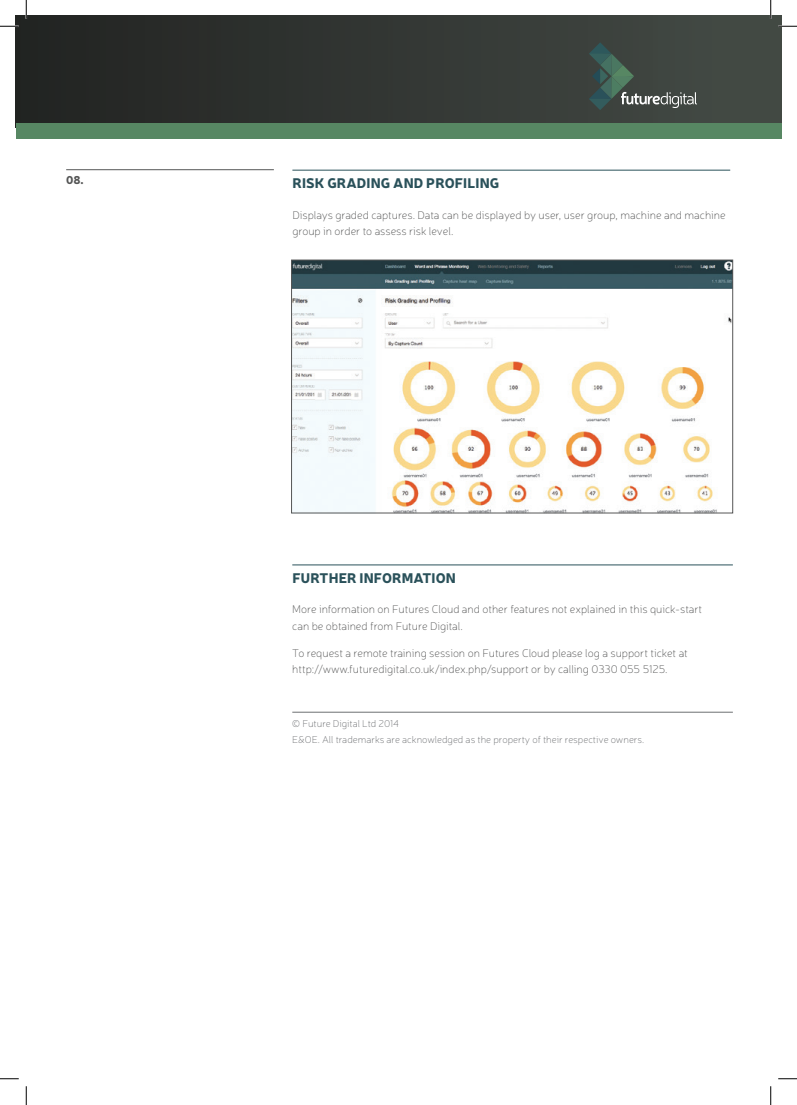
<style>
.page{position:relative;width:797px;height:1105px;background:#fff}
.page>*{position:absolute;margin:0;border:0;box-sizing:border-box;transform-origin:0 0}
.t1{font:900 13.75px "Neris";letter-spacing:.01em;color:#2a515a}
.t2{font:100 11.25px/16.2px "Neris";color:#555656}
.t3{font:900 11.25px "Neris";color:#555656}
.t4{font:100 10px/16.2px "Neris";color:#6d6f72}
</style>
<div class="page">
<div style="left:16px;top:16px;width:765px;height:112px;background:linear-gradient(to right,#222322,#444b46)"></div>
<div style="left:16px;top:123px;width:765px;height:16px;background:#578763"></div>
<svg style="left:589px;top:42px;width:108px;height:68px;background:#47544e"></svg>
<hr style="left:292px;top:565px;width:441px;height:1px;background:#2a515a">
<hr style="left:292px;top:712px;width:441px;height:1px;background:#6d6f72">
<hr style="left:66px;top:169px;width:208px;height:1px;background:#555656">
<hr style="left:292px;top:170px;width:438px;height:1px;background:#2a515a">
<img style="left:293px;top:262px;width:437px;height:249px">
<div style="left:291px;top:260px;width:441px;height:253px;border:1px solid #555656"></div>
<svg style="left:0;top:25px;width:19px;height:2px"></svg>
<svg style="left:778px;top:25px;width:19px;height:2px"></svg>
<svg style="left:0;top:1078px;width:19px;height:1px"></svg>
<svg style="left:778px;top:1078px;width:19px;height:1px"></svg>
<svg style="left:25px;top:0;width:2px;height:19px"></svg>
<svg style="left:25px;top:1086px;width:2px;height:19px"></svg>
<svg style="left:770px;top:0;width:1px;height:19px"></svg>
<svg style="left:770px;top:1086px;width:1px;height:19px"></svg>
<p class="t3" style="left:66px;top:172px;width:19px">08.</p>
<p class="t1" style="left:292px;top:173px;width:208px">RISK GRADING AND PROFILING</p>
<p class="t2" style="left:292px;top:206px;width:435px">Displays graded captures. Data can be displayed by user, user group, machine and machine group in order to assess risk level.</p>
<p class="t1" style="left:292px;top:568px;width:165px">FURTHER INFORMATION</p>
<p class="t2" style="left:292px;top:601px;width:411px">More information on Futures Cloud and other features not explained in this quick-start can be obtained from Future Digital.</p>
<p class="t2" style="left:292px;top:644px;width:397px">To request a remote training session on Futures Cloud please log a support ticket at http://www.futuredigital.co.uk/index.php/support or by calling 0330 055 5125.</p>
<p class="t4" style="left:292px;top:715px;width:353px">© Future Digital Ltd 2014<br>E&amp;OE. All trademarks are acknowledged as the property of their respective owners.</p>
</div>
